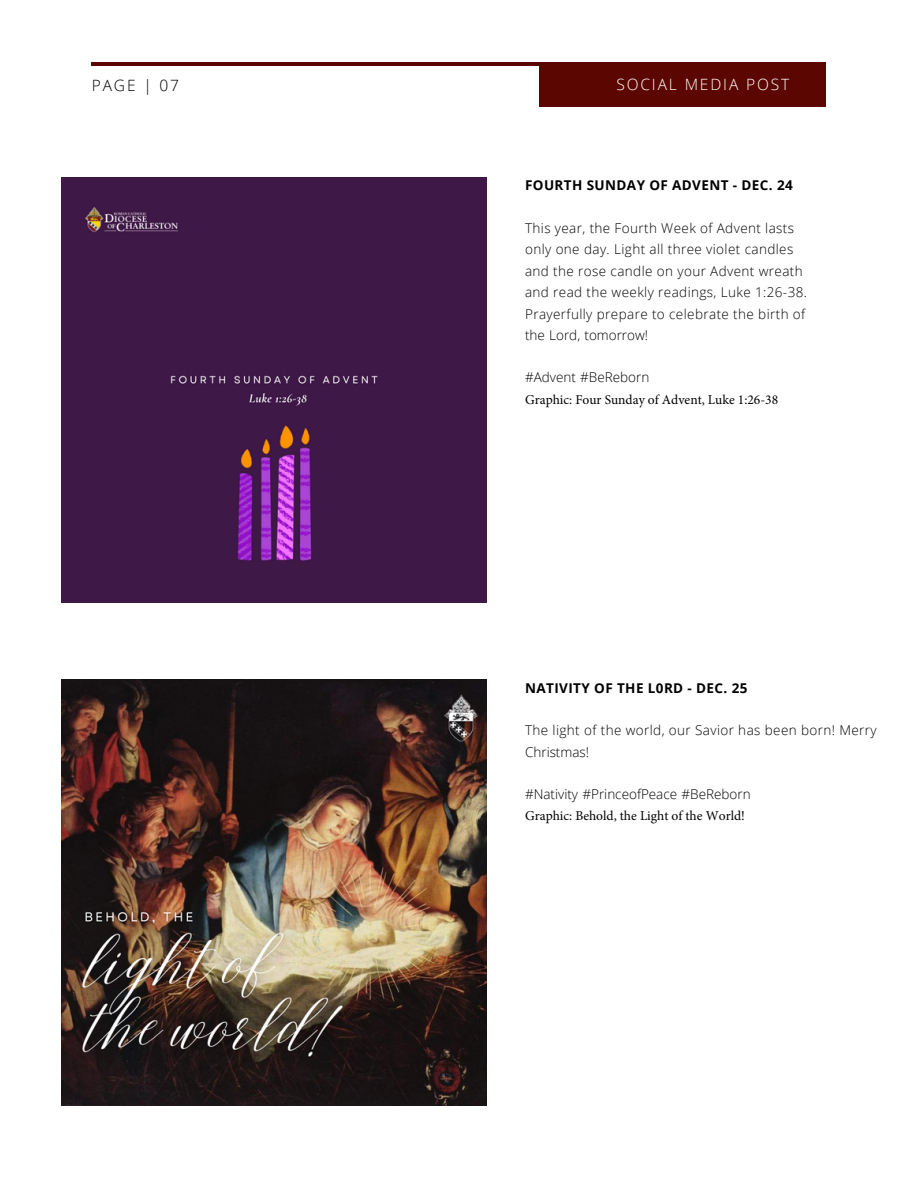
<style>
.page{position:relative;width:918px;height:1188px;background:#fff}
.page>*{position:absolute;margin:0;border:0;box-sizing:border-box;transform-origin:0 0}
.t1{font:300 15.6px "Open Sans";letter-spacing:.12em;color:#fff}
.t2{font:300 15.6px "Open Sans";letter-spacing:.12em;color:#000}
.t3{font:300 13.5px/21.3px "Open Sans";letter-spacing:.03em;color:#000}
.t4{font:13.5px/21.3px "Minion Pro";color:#000}
.t5{font:700 13.5px "Open Sans";letter-spacing:.03em;color:#000}
.s1{font-family:"Open Sans";font-weight:300}
</style>
<div class="page">
<hr style="left:92px;top:62px;width:725px;height:4px;background:#5c0601">
<div style="left:539px;top:62px;width:287px;height:44px;background:#5c0601"></div>
<img style="left:61px;top:680px;width:426px;height:425px">
<div style="left:61px;top:177px;width:426px;height:426px;background:#3e1846"></div>
<p class="t2" style="left:92px;top:74px;width:89px">PAGE | 07</p>
<p class="t1" style="left:616px;top:73px;width:174px">SOCIAL MEDIA POST</p>
<p class="t5" style="left:525px;top:176px;width:269px">FOURTH SUNDAY OF ADVENT - DEC. 24</p>
<p class="t3" style="left:525px;top:217px;width:284px">This year, the Fourth Week of Advent lasts only one day. Light all three violet candles and the rose candle on your Advent wreath and read the weekly readings, Luke 1:26-38.<br>Prayerfully prepare to celebrate the birth of the Lord, tomorrow!</p>
<p class="t4" style="left:525px;top:367px;width:255px"><span class="s1">#Advent #BeReborn<br></span>Graphic: Four Sunday of Advent, Luke 1:26-38</p>
<p class="t5" style="left:525px;top:678px;width:224px">NATIVITY OF THE L0RD - DEC. 25</p>
<p class="t3" style="left:525px;top:720px;width:353px">The light of the world, our Savior has been born! Merry<br>Christmas!</p>
<p class="t4" style="left:525px;top:784px;width:227px"><span class="s1">#Nativity #PrinceofPeace #BeReborn<br></span>Graphic: Behold, the Light of the World!</p>
</div>
